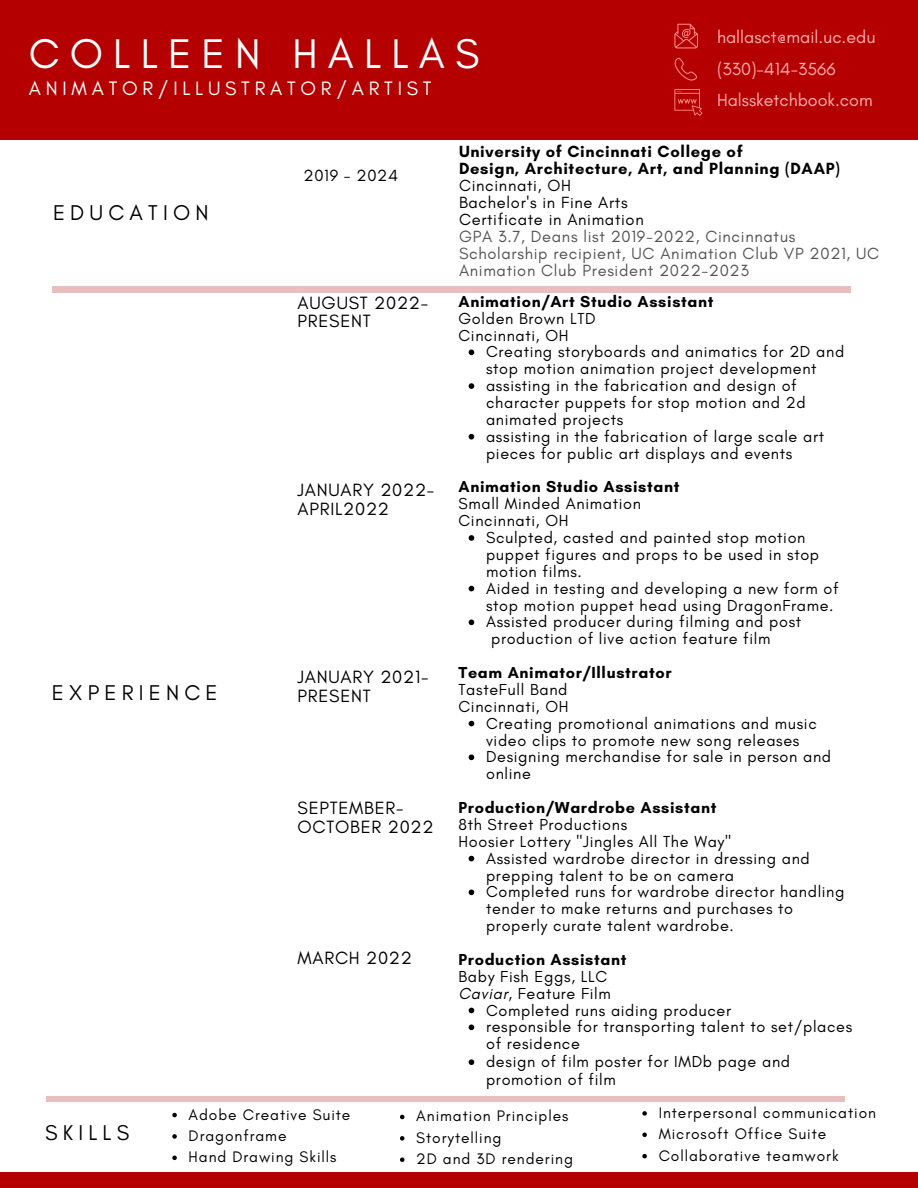
<style>
.page{position:relative;width:918px;height:1188px;background:#fff}
.page>*{position:absolute;margin:0;border:0;box-sizing:border-box;transform-origin:0 0}
.t1{font:42.3px "Glacial Indifference";letter-spacing:.24em;color:#fff}
.t2{font:21.75px "Glacial Indifference";letter-spacing:.24em;color:#000}
.t3{font:19.8px "Glacial Indifference";letter-spacing:.24em;color:#fff}
.t4{font:18.15px/18.8px "Glacial Indifference";letter-spacing:.04em;color:#000}
.t5{font:17.85px/31.5px "Glacial Indifference";color:#ffaeae}
.t6{font:16.5px/16.8px "Glacial Indifference";letter-spacing:.04em;color:#545454}
.t7{font:700 16.5px/16.8px "Glacial Indifference";letter-spacing:.04em;color:#000}
.t8{font:16.5px/16.8px "Glacial Indifference";letter-spacing:.04em;color:#000}
.t9{font:16.2px/16.8px "Glacial Indifference";letter-spacing:.04em;color:#000}
.t10{font:700 16.2px "Glacial Indifference";letter-spacing:.04em;color:#000}
.t11{font:15.6px/21.3px "Glacial Indifference";letter-spacing:.06em;color:#000}
.s1{font-style:italic}
</style>
<div class="page">
<div style="left:46px;top:1096px;width:798px;height:6px;background:#e8bebe"></div>
<div style="left:0;top:1172px;width:918px;height:16px;background:#b40000"></div>
<div style="left:0;top:0;width:918px;height:139px;background:#b40000"></div>
<div style="left:53px;top:287px;width:798px;height:5px;background:#e8bebe"></div>
<svg style="left:172px;top:1113px;width:5px;height:4px"></svg>
<svg style="left:172px;top:1134px;width:5px;height:5px"></svg>
<svg style="left:172px;top:1156px;width:5px;height:4px"></svg>
<svg style="left:642px;top:1111px;width:5px;height:5px"></svg>
<svg style="left:642px;top:1133px;width:5px;height:4px"></svg>
<svg style="left:642px;top:1154px;width:5px;height:4px"></svg>
<svg style="left:674px;top:89px;width:29px;height:27px"></svg>
<svg style="left:674px;top:24px;width:24px;height:24px"></svg>
<svg style="left:674px;top:57px;width:24px;height:24px"></svg>
<svg style="left:469px;top:350px;width:5px;height:5px"></svg>
<svg style="left:469px;top:383px;width:5px;height:6px"></svg>
<svg style="left:469px;top:434px;width:5px;height:6px"></svg>
<svg style="left:469px;top:721px;width:5px;height:5px"></svg>
<svg style="left:469px;top:755px;width:5px;height:5px"></svg>
<svg style="left:469px;top:856px;width:5px;height:5px"></svg>
<svg style="left:469px;top:890px;width:5px;height:5px"></svg>
<svg style="left:469px;top:1008px;width:5px;height:5px"></svg>
<svg style="left:469px;top:1025px;width:5px;height:5px"></svg>
<svg style="left:469px;top:1059px;width:5px;height:6px"></svg>
<svg style="left:400px;top:1115px;width:4px;height:4px"></svg>
<svg style="left:400px;top:1136px;width:4px;height:5px"></svg>
<svg style="left:400px;top:1157px;width:4px;height:5px"></svg>
<h1 class="t1" style="left:29px;top:28px;width:452px">COLLEEN HALLAS</h1>
<p class="t3" style="left:29px;top:76px;width:404px">ANIMATOR/ILLUSTRATOR/ARTIST</p>
<p class="t5" style="left:717px;top:21px;width:160px">hallasct@mail.uc.edu (330)-414-3566<br>Halssketchbook.com</p>
<h2 class="t2" style="left:53px;top:200px;width:157px">EDUCATION</h2>
<h2 class="t2" style="left:52px;top:679px;width:167px">EXPERIENCE</h2>
<p class="t8" style="left:304px;top:167px;width:96px">2019 - 2024</p>
<p class="t7" style="left:459px;top:143px;width:383px">University of Cincinnati College of<br>Design, Architecture, Art, and Planning (DAAP)</p>
<p class="t8" style="left:459px;top:177px;width:186px">Cincinnati, OH<br>Bachelor's in Fine Arts<br>Certificate in Animation</p>
<p class="t6" style="left:459px;top:228px;width:422px">GPA 3.7, Deans list 2019-2022, Cincinnatus<br>Scholarship recipient, UC Animation Club VP 2021, UC<br>Animation Club President 2022-2023</p>
<p class="t4" style="left:298px;top:293px;width:132px">AUGUST 2022-<br>PRESENT</p>
<p class="t10" style="left:459px;top:291px;width:256px">Animation/Art Studio Assistant</p>
<p class="t9" style="left:459px;top:310px;width:139px">Golden Brown LTD<br>Cincinnati, OH</p>
<p class="t9" style="left:486px;top:343px;width:360px">Creating storyboards and animatics for 2D and stop motion animation project development assisting in the fabrication and design of character puppets for stop motion and 2d animated projects<br>assisting in the fabrication of large scale art pieces for public art displays and events</p>
<p class="t4" style="left:298px;top:480px;width:138px">JANUARY 2022-<br>APRIL2022</p>
<p class="t10" style="left:459px;top:477px;width:222px">Animation Studio Assistant</p>
<p class="t9" style="left:459px;top:495px;width:184px">Small Minded Animation<br>Cincinnati, OH</p>
<p class="t9" style="left:486px;top:529px;width:321px">Sculpted, casted and painted stop motion</p>
<p class="t9" style="left:486px;top:546px;width:335px">puppet figures and props to be used in stop</p>
<p class="t9" style="left:486px;top:563px;width:97px">motion films.</p>
<p class="t9" style="left:486px;top:580px;width:354px">Aided in testing and developing a new form of</p>
<p class="t9" style="left:486px;top:596px;width:349px">stop motion puppet head using DragonFrame.</p>
<p class="t9" style="left:486px;top:613px;width:317px">Assisted producer during filming and post</p>
<p class="t9" style="left:491px;top:630px;width:281px">production of live action feature film</p>
<p class="t4" style="left:298px;top:667px;width:132px">JANUARY 2021-<br>PRESENT</p>
<p class="t10" style="left:459px;top:663px;width:215px">Team Animator/Illustrator</p>
<p class="t9" style="left:459px;top:681px;width:112px">TasteFull Band<br>Cincinnati, OH</p>
<p class="t9" style="left:486px;top:715px;width:347px">Creating promotional animations and music video clips to promote new song releases Designing merchandise for sale in person and online</p>
<p class="t4" style="left:298px;top:798px;width:137px">SEPTEMBER-<br>OCTOBER 2022</p>
<p class="t10" style="left:459px;top:798px;width:259px">Production/Wardrobe Assistant</p>
<p class="t9" style="left:459px;top:816px;width:274px">8th Street Productions<br>Hoosier Lottery "Jingles All The Way"</p>
<p class="t9" style="left:486px;top:850px;width:360px">Assisted wardrobe director in dressing and prepping talent to be on camera<br>Completed runs for wardrobe director handling tender to make returns and purchases to properly curate talent wardrobe.</p>
<p class="t4" style="left:298px;top:948px;width:116px">MARCH 2022</p>
<p class="t10" style="left:459px;top:950px;width:169px">Production Assistant</p>
<p class="t9" style="left:459px;top:968px;width:154px">Baby Fish Eggs, LLC<br><span class="s1">Caviar,</span> Feature Film</p>
<p class="t9" style="left:486px;top:1001px;width:368px;line-height:17.4px">Completed runs aiding producer<br>responsible for transporting talent to set/places of residence<br>design of film poster for IMDb page and promotion of film</p>
<h2 class="t2" style="left:45px;top:1120px;width:86px">SKILLS</h2>
<p class="t11" style="left:189px;top:1103px;width:163px">Adobe Creative Suite<br>Dragonframe<br>Hand Drawing Skills</p>
<p class="t11" style="left:659px;top:1102px;width:219px">Interpersonal communication<br>Microsoft Office Suite<br>Collaborative teamwork</p>
<p class="t11" style="left:416px;top:1105px;width:158px">Animation Principles<br>Storytelling<br>2D and 3D rendering</p>
</div>
